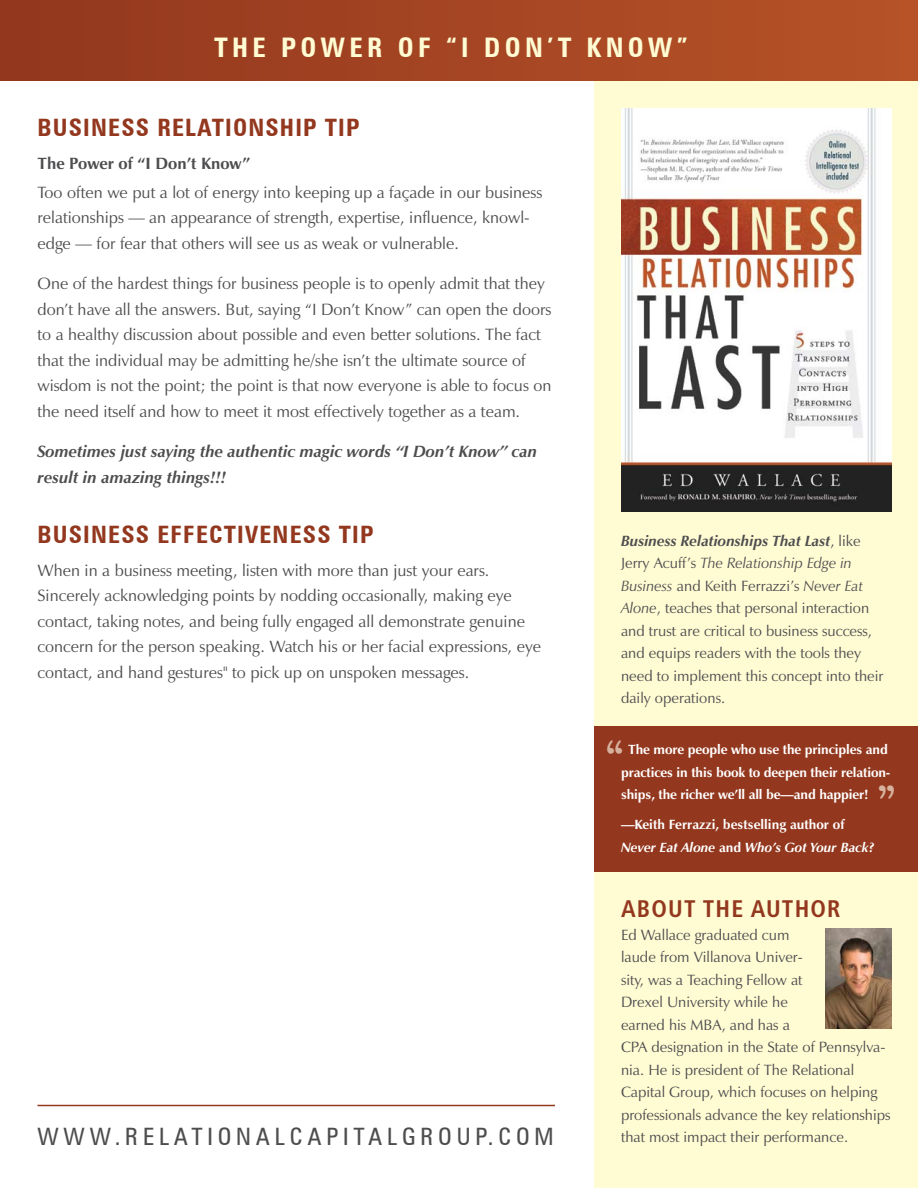
<style>
.page{position:relative;width:918px;height:1188px;background:#fff}
.page>*{position:absolute;margin:0;border:0;box-sizing:border-box;transform-origin:0 0}
.t1{font:45px "American Typewriter";color:#d6b19e}
.t2{font:700 condensed 27px "Zurich BT";letter-spacing:.16em;color:#fffbd3}
.t3{font:700 condensed 24px "Zurich BT";letter-spacing:.05em;color:#93381e}
.t4{font:condensed 24px "Zurich BT";letter-spacing:.2em;color:#4d4d4f}
.t5{font:700 condensed 24px "Frutiger";letter-spacing:.05em;color:#93381e}
.t6{font:16.5px/25.5px "Zap";color:#4d4d4f}
.t7{font:italic 700 16.5px/25.5px "Zap";color:#4d4d4f}
.t8{font:700 16.5px "Zap";color:#4d4d4f}
.t9{font:15px/22.5px "Zap";color:#4d4d4f}
.t10{font:700 13.5px/22.5px "Zap";letter-spacing:-.01em;color:#fff}
.s1{font-weight:700;font-style:italic}
.s2{font-style:italic}
</style>
<div class="page">
<div style="left:594px;top:0;width:324px;height:1188px;background:#fffbd3"></div>
<div style="left:0;top:0;width:918px;height:81px;background:linear-gradient(to right,#92371e,#b75327)"></div>
<hr style="left:38px;top:1105px;width:517px;height:1px;background:#93381e">
<div style="left:594px;top:726px;width:324px;height:146px;background:#93381e"></div>
<img style="left:621px;top:108px;width:270px;height:403px">
<img style="left:825px;top:929px;width:66px;height:99px">
<h2 class="t2" style="left:214px;top:31px;width:475px">THE POWER OF “I DON’T KNOW”</h2>
<h3 class="t3" style="left:37px;top:113px;width:324px">BUSINESS RELATIONSHIP TIP</h3>
<p class="t8" style="left:37px;top:153px;width:214px">The Power of “I Don’t Know”</p>
<p class="t6" style="left:37px;top:179px;width:506px">Too often we put a lot of energy into keeping up a façade in our business relationships — an appearance of strength, expertise, influence, knowl&shy;edge — for fear that others will see us as weak or vulnerable.</p>
<p class="t6" style="left:37px;top:271px;width:515px">One of the hardest things for business people is to openly admit that they don’t have all the answers. But, saying “I Don’t Know” can open the doors to a healthy discussion about possible and even better solutions. The fact that the individual may be admitting he/she isn’t the ultimate source of wisdom is not the point; the point is that now everyone is able to focus on the need itself and how to meet it most effectively together as a team.</p>
<p class="t7" style="left:37px;top:439px;width:501px">Sometimes just saying the authentic magic words “I Don’t Know” can result in amazing things!!!</p>
<h3 class="t3" style="left:37px;top:519px;width:337px">BUSINESS EFFECTIVENESS TIP</h3>
<p class="t6" style="left:37px;top:557px;width:505px">When in a business meeting, listen with more than just your ears.<br>Sincerely acknowledging points by nodding occasionally, making eye contact, taking notes, and being fully engaged all demonstrate genuine concern for the person speaking. Watch his or her facial expressions, eye contact, and hand gestures" to pick up on unspoken messages.</p>
<h3 class="t4" style="left:38px;top:1122px;width:518px">WWW.RELATIONALCAPITALGROUP.COM</h3>
<p class="t9" style="left:621px;top:529px;width:264px"><span class="s1">Business Relationships That Last</span>, like Jerry Acuff’s <span class="s2">The Relationship Edge in Business</span> and Keith Ferrazzi’s <span class="s2">Never Eat Alone</span>, teaches that personal interaction and trust are critical to business success, and equips readers with the tools they need to implement this concept into their daily operations.</p>
<p class="t10" style="left:621px;top:738px;width:271px;text-indent:7px">The more people who use the principles and practices in this book to deepen their relation&shy;ships, the richer we’ll all be—and happier!</p>
<p class="t10" style="left:621px;top:813px;width:255px">—Keith Ferrazzi, bestselling author of<br><span class="s2">Never Eat Alone</span> and <span class="s2">Who’s Got Your Back?</span></p>
<h1 class="t1" style="left:605px;top:723px;width:21px">“</h1>
<h1 class="t1" style="left:877px;top:768px;width:21px">”</h1>
<h3 class="t5" style="left:621px;top:895px;width:221px">ABOUT THE AUTHOR</h3>
<p class="t9" style="left:621px;top:923px;width:271px">Ed Wallace graduated cum<br>laude from Villanova Univer-<br>sity, was a Teaching Fellow at<br>Drexel University while he<br>earned his MBA, and has a<br>CPA designation in the State of Pennsylva&shy;nia. He is president of The Relational Capital Group, which focuses on helping professionals advance the key relationships that most impact their performance.</p>
</div>
